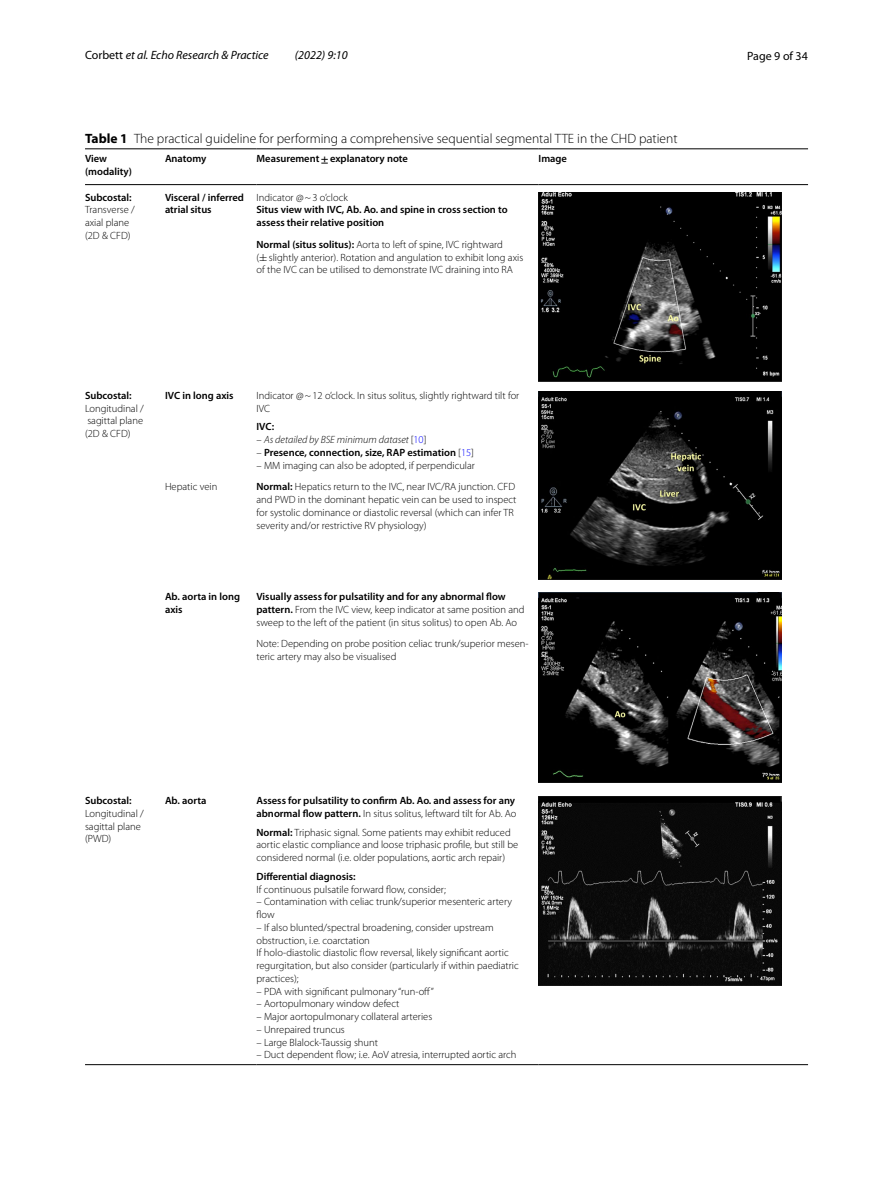
<style>
.page{position:relative;width:893px;height:1187px;background:#fff}
.page>*{position:absolute;margin:0;border:0;box-sizing:border-box;transform-origin:0 0}
.t1{font:300 13.5px "Myriad Pro";color:#000}
.t2{font:italic 12px "Myriad Pro";color:#000}
.t3{font:12px "Myriad Pro";color:#000}
.t4{font:300 10.5px/12.8px "Myriad Pro";color:#000}
.t5{font:600 10.5px/12.8px "Myriad Pro";color:#000}
.t6{font:italic 300 10.5px "Myriad Pro";color:#000}
.s1{font-style:normal}
.s2{font-weight:700}
.s3{font-family:"STIX";font-weight:700}
.s4{font-weight:600}
.s5{font-family:"MTSY";font-weight:400}
.s6{font-style:normal;color:#00f}
.s7{font-weight:300}
.s8{font-weight:300;color:#00f}
</style>
<div class="page">
<hr style="left:85px;top:148px;width:80px;height:1px;background:#000">
<hr style="left:85px;top:184px;width:80px;height:1px;background:#000">
<hr style="left:165px;top:148px;width:91px;height:1px;background:#000">
<hr style="left:165px;top:184px;width:91px;height:1px;background:#000">
<hr style="left:256px;top:148px;width:282px;height:1px;background:#000">
<hr style="left:256px;top:184px;width:282px;height:1px;background:#000">
<hr style="left:538px;top:148px;width:270px;height:1px;background:#000">
<hr style="left:538px;top:184px;width:270px;height:1px;background:#000">
<hr style="left:85px;top:1064px;width:80px;height:1px;background:#000">
<hr style="left:538px;top:1064px;width:270px;height:1px;background:#000">
<hr style="left:256px;top:1064px;width:282px;height:1px;background:#000">
<hr style="left:165px;top:1064px;width:91px;height:1px;background:#000">
<img style="left:538px;top:193px;width:243px;height:189px">
<img style="left:538px;top:391px;width:243px;height:188px">
<img style="left:538px;top:592px;width:243px;height:190px">
<img style="left:538px;top:796px;width:243px;height:189px">
<p class="t2" style="left:85px;top:48px;width:185px"><span class="s1">Corbett</span> et al. Echo Research &amp; Practice</p>
<p class="t2" style="left:295px;top:48px;width:54px">(2022) 9:10</p>
<p class="t3" style="left:747px;top:48px;width:62px">Page 9 of 34</p>
<p class="t1" style="left:85px;top:131px;width:594px"><span class="s2">Table 1</span> The practical guideline for performing a comprehensive sequential segmental TTE in the CHD patient</p>
<p class="t5" style="left:85px;top:152px;width:48px">View (modality)</p>
<p class="t5" style="left:165px;top:152px;width:43px">Anatomy</p>
<p class="t5" style="left:256px;top:152px;width:153px">Measurement<span class="s3">±</span>explanatory note</p>
<p class="t5" style="left:538px;top:152px;width:30px">Image</p>
<p class="t5" style="left:85px;top:190px;width:48px">Subcostal:</p>
<p class="t4" style="left:85px;top:204px;width:51px">Transverse / axial plane (2D &amp; CFD)</p>
<p class="t5" style="left:165px;top:190px;width:80px">Visceral / inferred atrial situs</p>
<p class="t4" style="left:256px;top:191px;width:93px">Indicator @~3 o’clock</p>
<p class="t5" style="left:256px;top:203px;width:253px">Situs view with IVC, Ab. Ao. and spine in cross section to assess their relative position</p>
<p class="t4" style="left:256px;top:238px;width:268px"><span class="s4">Normal (situs solitus):</span> Aorta to left of spine, IVC rightward (<span class="s5">±</span>slightly anterior). Rotation and angulation to exhibit long axis of the IVC can be utilised to demonstrate IVC draining into RA</p>
<p class="t5" style="left:85px;top:389px;width:48px">Subcostal:</p>
<p class="t4" style="left:85px;top:402px;width:60px;text-align:justify">Longitudinal / sagittal plane (2D &amp; CFD)</p>
<p class="t5" style="left:165px;top:389px;width:70px">IVC in long axis</p>
<p class="t4" style="left:165px;top:480px;width:54px">Hepatic vein</p>
<p class="t4" style="left:256px;top:389px;width:264px">Indicator @~12 o’clock. In situs solitus, slightly rightward tilt for<br>IVC</p>
<p class="t5" style="left:256px;top:420px;width:19px">IVC:</p>
<p class="t6" style="left:256px;top:434px;width:172px"><span class="s1">–</span> As detailed by BSE minimum dataset <span class="s1">[</span><span class="s6">10</span><span class="s1">]</span></p>
<p class="t5" style="left:256px;top:445px;width:219px"><span class="s7">–</span> Presence, connection, size, RAP estimation <span class="s7">[</span><span class="s8">15</span><span class="s7">]</span></p>
<p class="t4" style="left:256px;top:454px;width:260px;line-height:21.8px">– MM imaging can also be adopted, if perpendicular<br><span class="s4">Normal:</span> Hepatics return to the IVC, near IVC/RA junction. CFD</p>
<p class="t4" style="left:256px;top:493px;width:261px">and PWD in the dominant hepatic vein can be used to inspect for systolic dominance or diastolic reversal (which can infer TR severity and/or restrictive RV physiology)</p>
<p class="t5" style="left:165px;top:590px;width:77px">Ab. aorta in long axis</p>
<p class="t4" style="left:256px;top:590px;width:269px"><span class="s4">Visually assess for pulsatility and for any abnormal flow pattern.</span> From the IVC view, keep indicator at same position and sweep to the left of the patient (in situs solitus) to open Ab. Ao</p>
<p class="t4" style="left:256px;top:637px;width:274px">Note: Depending on probe position celiac trunk/superior mesen&shy;teric artery may also be visualised</p>
<p class="t5" style="left:85px;top:793px;width:48px">Subcostal:</p>
<p class="t4" style="left:85px;top:807px;width:60px">Longitudinal / sagittal plane (PWD)</p>
<p class="t5" style="left:165px;top:793px;width:43px">Ab. aorta</p>
<p class="t5" style="left:256px;top:793px;width:261px">Assess for pulsatility to confirm Ab. Ao. and assess for any abnormal flow pattern. <span class="s7">In situs solitus, leftward tilt for Ab. Ao</span></p>
<p class="t4" style="left:256px;top:825px;width:263px"><span class="s4">Normal:</span> Triphasic signal. Some patients may exhibit reduced aortic elastic compliance and loose triphasic profile, but still be considered normal (i.e. older populations, aortic arch repair)</p>
<p class="t5" style="left:256px;top:869px;width:101px">Differential diagnosis:</p>
<p class="t4" style="left:256px;top:882px;width:191px">If continuous pulsatile forward flow, consider;</p>
<p class="t4" style="left:256px;top:895px;width:257px">– Contamination with celiac trunk/superior mesenteric artery flow</p>
<p class="t4" style="left:256px;top:921px;width:264px">– If also blunted/spectral broadening, consider upstream obstruction, i.e. coarctation<br>If holo-diastolic diastolic flow reversal, likely significant aortic regurgitation, but also consider (particularly if within paediatric practices);</p>
<p class="t4" style="left:256px;top:984px;width:179px">– PDA with significant pulmonary “run-off”</p>
<p class="t4" style="left:256px;top:997px;width:144px">– Aortopulmonary window defect</p>
<p class="t4" style="left:256px;top:1010px;width:177px">– Major aortopulmonary collateral arteries</p>
<p class="t4" style="left:256px;top:1023px;width:90px">– Unrepaired truncus</p>
<p class="t4" style="left:256px;top:1035px;width:123px">– Large Blalock-Taussig shunt</p>
<p class="t4" style="left:256px;top:1048px;width:261px">– Duct dependent flow; i.e. AoV atresia, interrupted aortic arch</p>
</div>
